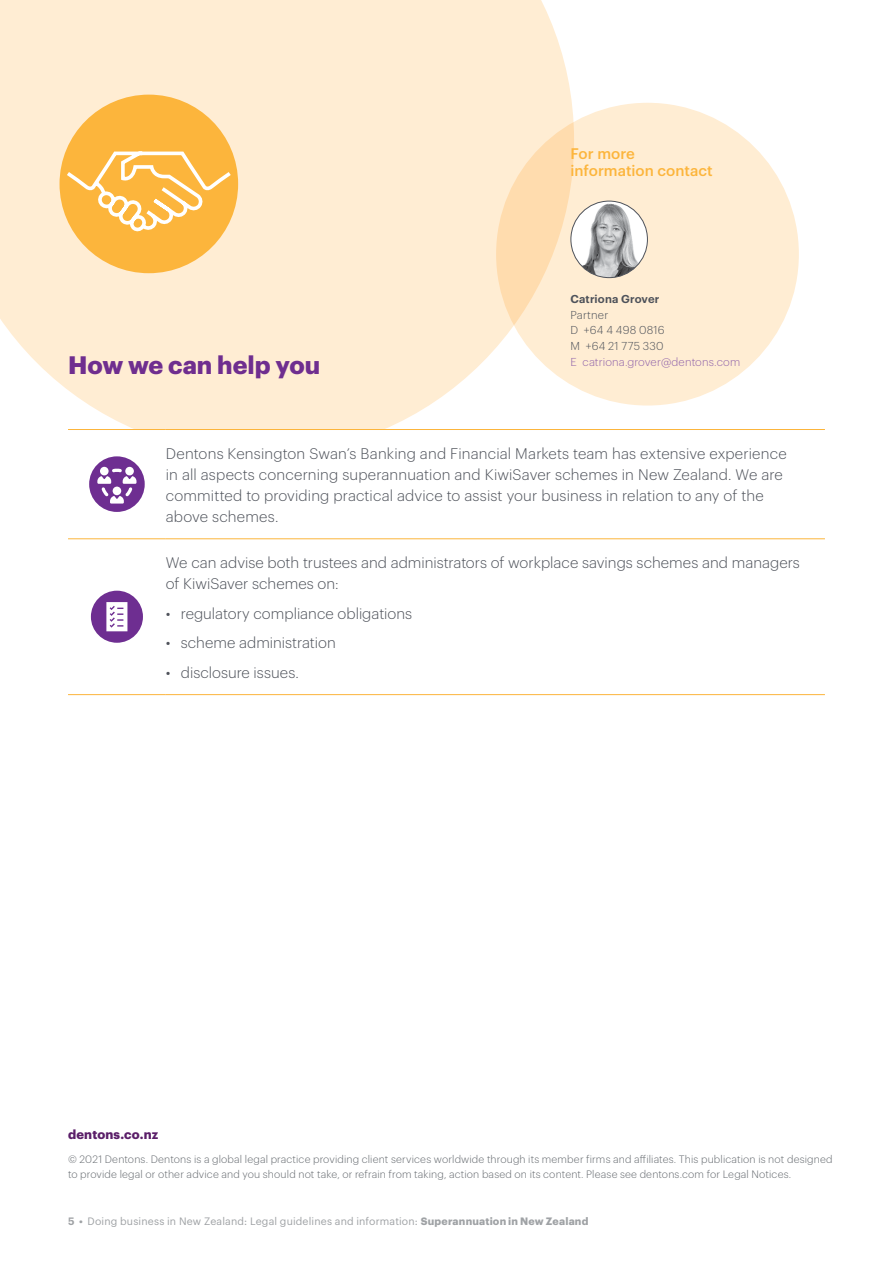
<style>
.page{position:relative;width:893px;height:1263px;background:#fff}
.page>*{position:absolute;margin:0;border:0;box-sizing:border-box;transform-origin:0 0}
.t1{font:700 24.75px "Dentons Sans";color:#6f2e8f}
.t2{font:300 15px/21px "Dentons Sans";letter-spacing:.005em;color:#4e525a}
.t3{font:500 15px/17.2px "Dentons Sans";letter-spacing:.005em;color:#fcb53c}
.t4{font:700 12.75px "Dentons Sans";letter-spacing:.015em;color:#5b1f69}
.t5{font:300 11.25px/15.8px "Dentons Sans";letter-spacing:.025em;color:#4e525a}
.t6{font:300 11.25px "Dentons Sans";letter-spacing:.01em;color:#9164aa}
.t7{font:600 11.25px "Dentons Sans";letter-spacing:.015em;color:#4e525a}
.t8{font:300 10.5px/15px "Dentons Sans";letter-spacing:.015em;color:#656a6f}
.t9{font:10.5px "Dentons Sans";letter-spacing:.015em;color:#9fa2a5}
.s1{font-weight:600}
.s2{font-weight:700}
</style>
<div class="page">
<svg style="left:0;top:0;width:574px;height:429px;background:#feeed6"></svg>
<div style="left:496px;top:103px;width:303px;height:302px;background:#ffedd3;border-radius:50%"></div>
<div style="left:60px;top:95px;width:178px;height:178px;background:#fcb53c;border-radius:50%"></div>
<svg style="left:63px;top:150px;width:172px;height:86px"></svg>
<img style="left:571px;top:201px;width:76px;height:77px;border-radius:38px">
<div style="left:570px;top:201px;width:78px;height:77px;border:1px solid #4e525a;border-radius:50%"></div>
<svg style="left:68px;top:474px;width:757px;height:169px"></svg>
<hr style="left:68px;top:429px;width:98px;height:1px;background:#fcb53c">
<hr style="left:68px;top:538px;width:98px;height:1px;background:#fcb53c">
<hr style="left:68px;top:694px;width:98px;height:1px;background:#fcb53c">
<hr style="left:166px;top:429px;width:659px;height:1px;background:#fcb53c">
<hr style="left:166px;top:538px;width:659px;height:1px;background:#fcb53c">
<hr style="left:166px;top:694px;width:659px;height:1px;background:#fcb53c">
<div style="left:89px;top:456px;width:56px;height:56px;background:#6e2e91;border-radius:50%"></div>
<svg style="left:97px;top:467px;width:39px;height:37px"></svg>
<div style="left:91px;top:591px;width:52px;height:52px;background:#6e2e91;border-radius:50%"></div>
<svg style="left:106px;top:602px;width:21px;height:29px"></svg>
<p class="t3" style="left:570px;top:144px;width:144px">For more information contact</p>
<p class="t7" style="left:570px;top:290px;width:90px">Catriona Grover</p>
<p class="t5" style="left:570px;top:306px;width:96px">Partner<br>D +64 4 498 0816<br>M +64 21 775 330</p>
<h1 class="t1" style="left:68px;top:346px;width:254px">How we can help you</h1>
<p class="t6" style="left:570px;top:353px;width:171px">E catriona.grover@dentons.com</p>
<p class="t2" style="left:166px;top:442px;width:622px">Dentons Kensington Swan’s Banking and Financial Markets team has extensive experience in all aspects concerning superannuation and KiwiSaver schemes in New Zealand. We are committed to providing practical advice to assist your business in relation to any of the above schemes.</p>
<p class="t2" style="left:166px;top:551px;width:635px">We can advise both trustees and administrators of workplace savings schemes and managers of KiwiSaver schemes on:</p>
<p class="t2" style="left:166px;top:601px;width:248px">• regulatory compliance obligations</p>
<p class="t2" style="left:166px;top:631px;width:171px">• scheme administration</p>
<p class="t2" style="left:166px;top:660px;width:134px">• disclosure issues.</p>
<p class="t4" style="left:68px;top:1125px;width:92px">dentons.co.nz</p>
<p class="t8" style="left:68px;top:1151px;width:766px">© 2021 Dentons. Dentons is a global legal practice providing client services worldwide through its member firms and affiliates. This publication is not designed to provide legal or other advice and you should not take, or refrain from taking, action based on its content. Please see dentons.com for Legal Notices.</p>
<p class="t9" style="left:68px;top:1213px;width:522px"><span class="s1">5 •</span> Doing business in New Zealand: Legal guidelines and information: <span class="s2">Superannuation in New Zealand</span></p>
</div>
